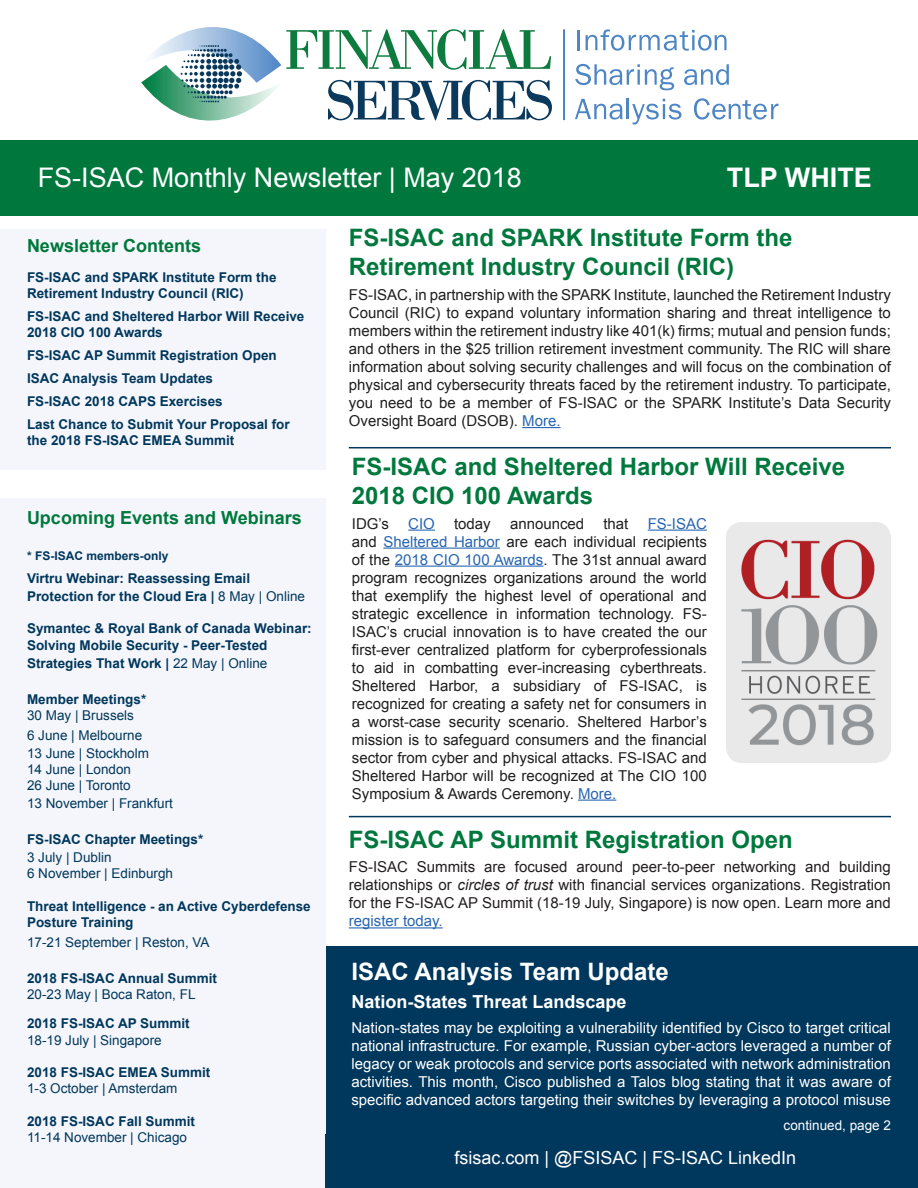
<style>
.page{position:relative;width:918px;height:1188px;background:#fff}
.page>*{position:absolute;margin:0;border:0;box-sizing:border-box;transform-origin:0 0}
.t1{font:27px "Arial";color:#fff}
.t2{font:700 27px "Arial";color:#fff}
.t3{font:700 24px/28.8px "Arial";color:#00783d}
.t4{font:700 24px "Arial";color:#fff}
.t5{font:700 18px "Arial";color:#00783d}
.t6{font:18px "Arial";color:#fff}
.t7{font:700 18px "Arial";color:#fff}
.t8{font:15px/18px "Arial";color:#1e1f1e;text-align:justify}
.t9{font:15px/18px "Arial";color:#fff;text-align:justify}
.t10{font:15px/18px "Arial";color:#231f20;text-align:justify}
.t11{font:15px "Arial";color:#2865b1}
.t12{font:700 13.5px/16.2px "Arial";color:#00375c}
.t13{font:13.5px/16.2px "Arial";color:#00375c}
.t14{font:13.5px "Arial";color:#fff}
.t15{font:700 12px "Arial";color:#00375c}
.s1{font-weight:400}
.s2{color:#2865b1}
.s3{font-style:italic}
</style>
<div class="page">
<svg style="left:141px;top:27px;width:411px;height:94px"></svg>
<hr style="left:563px;top:29px;width:2px;height:91px;background:#4d85c5">
<hr style="left:577px;top:30px;width:3px;height:20px;background:#4d85c5">
<svg style="left:586px;top:29px;width:141px;height:22px"></svg>
<svg style="left:575px;top:64px;width:99px;height:26px"></svg>
<svg style="left:684px;top:64px;width:45px;height:21px"></svg>
<svg style="left:575px;top:99px;width:48px;height:21px"></svg>
<hr style="left:627px;top:99px;width:2px;height:20px;background:#4d85c5">
<svg style="left:632px;top:99px;width:49px;height:26px"></svg>
<svg style="left:694px;top:98px;width:85px;height:22px"></svg>
<div style="left:0;top:140px;width:918px;height:75px;background:#00783d"></div>
<div style="left:325px;top:946px;width:593px;height:196px;background:#00375c"></div>
<div style="left:0;top:499px;width:325px;height:689px;background:#f5f6fb"></div>
<div style="left:0;top:229px;width:325px;height:241px;background:#f5f6fb"></div>
<div style="left:325px;top:1142px;width:593px;height:46px;background:#00375c"></div>
<hr style="left:522px;top:427px;width:39px;height:1px;background:#2865b1">
<hr style="left:349px;top:927px;width:94px;height:1px;background:#2865b1">
<svg style="left:408px;top:530px;width:27px;height:1px"></svg>
<hr style="left:648px;top:530px;width:59px;height:1px;background:#2865b1">
<hr style="left:383px;top:548px;width:117px;height:1px;background:#2865b1">
<hr style="left:395px;top:566px;width:148px;height:1px;background:#2865b1">
<hr style="left:578px;top:800px;width:38px;height:1px;background:#2865b1">
<img style="left:727px;top:522px;width:164px;height:241px">
<hr style="left:349px;top:816px;width:542px;height:1px;background:#00375c">
<hr style="left:349px;top:447px;width:542px;height:1px;background:#00375c">
<h1 class="t1" style="left:38px;top:160px;width:486px">FS-ISAC Monthly Newsletter | May 2018</h1>
<h1 class="t2" style="left:727px;top:160px;width:147px">TLP WHITE</h1>
<p class="t5" style="left:27px;top:234px;width:176px">Newsletter Contents</p>
<p class="t12" style="left:27px;top:270px;width:251px">FS-ISAC and SPARK Institute Form the<br>Retirement Industry Council (RIC)</p>
<p class="t12" style="left:27px;top:309px;width:279px">FS-ISAC and Sheltered Harbor Will Receive<br>2018 CIO 100 Awards</p>
<p class="t12" style="left:27px;top:344px;width:264px;line-height:23px">FS-ISAC AP Summit Registration Open<br>ISAC Analysis Team Updates<br>FS-ISAC 2018 CAPS Exercises<br>Last Chance to Submit Your Proposal for</p>
<p class="t12" style="left:27px;top:433px;width:209px">the 2018 FS-ISAC EMEA Summit</p>
<p class="t5" style="left:27px;top:506px;width:276px">Upcoming Events and Webinars</p>
<p class="t15" style="left:27px;top:548px;width:143px">* FS-ISAC members-only</p>
<p class="t12" style="left:27px;top:570px;width:280px;line-height:18px">Virtru Webinar: Reassessing Email<br>Protection for the Cloud Era | <span class="s1">8 May | Online</span></p>
<p class="t12" style="left:27px;top:621px;width:286px">Symantec &amp; Royal Bank of Canada Webinar:<br>Solving Mobile Security - Peer-Tested</p>
<p class="t12" style="left:27px;top:655px;width:242px">Strategies That Work | <span class="s1">22 May | Online</span></p>
<p class="t12" style="left:27px;top:691px;width:121px">Member Meetings*</p>
<p class="t13" style="left:27px;top:705px;width:117px;line-height:19.8px">30 May | Brussels<br>6 June | Melbourne</p>
<p class="t13" style="left:27px;top:745px;width:124px">13 June | Stockholm<br>14 June | London<br>26 June | Toronto</p>
<p class="t13" style="left:27px;top:795px;width:148px">13 November | Frankfurt</p>
<p class="t12" style="left:27px;top:832px;width:178px">FS-ISAC Chapter Meetings*</p>
<p class="t13" style="left:27px;top:849px;width:148px">3 July | Dublin<br>6 November | Edinburgh</p>
<p class="t12" style="left:27px;top:898px;width:285px">Threat Intelligence - an Active Cyberdefense<br>Posture Training</p>
<p class="t13" style="left:27px;top:934px;width:184px">17-21 September | Reston, VA</p>
<p class="t12" style="left:27px;top:970px;width:192px">2018 FS-ISAC Annual Summit</p>
<p class="t13" style="left:27px;top:986px;width:170px">20-23 May | Boca Raton, FL</p>
<p class="t12" style="left:27px;top:1016px;width:164px">2018 FS-ISAC AP Summit</p>
<p class="t13" style="left:27px;top:1032px;width:136px">18-19 July | Singapore</p>
<p class="t12" style="left:27px;top:1065px;width:185px">2018 FS-ISAC EMEA Summit</p>
<p class="t13" style="left:27px;top:1081px;width:152px">1-3 October | Amsterdam</p>
<p class="t12" style="left:27px;top:1113px;width:170px">2018 FS-ISAC Fall Summit</p>
<p class="t13" style="left:27px;top:1129px;width:162px">11-14 November | Chicago</p>
<h2 class="t3" style="left:349px;top:224px;width:445px">FS-ISAC and SPARK Institute Form the<br>Retirement Industry Council (RIC)</h2>
<p class="t8" style="left:349px;top:286px;width:544px">FS-ISAC, in partnership with the SPARK Institute, launched the Retirement Industry Council (RIC) to expand voluntary information sharing and threat intelligence to members within the retirement industry like 401(k) firms; mutual and pension funds; and others in the $25 trillion retirement investment community. The RIC will share information about solving security challenges and will focus on the combination of physical and cybersecurity threats faced by the retirement industry. To participate, you need to be a member of FS-ISAC or the SPARK Institute’s Data Security Oversight Board (DSOB). <span class="s2">More.</span></p>
<h2 class="t3" style="left:352px;top:453px;width:495px">FS-ISAC and Sheltered Harbor Will Receive<br>2018 CIO 100 Awards</h2>
<p class="t8" style="left:352px;top:514px;width:39px">IDG’s</p>
<p class="t11" style="left:408px;top:513px;width:28px">CIO</p>
<p class="t8" style="left:454px;top:514px;width:38px">today</p>
<p class="t8" style="left:510px;top:514px;width:76px">announced</p>
<p class="t8" style="left:603px;top:514px;width:27px">that</p>
<p class="t8" style="left:352px;top:514px;width:357px;text-indent:296px"><span class="s2">FS-ISAC </span>and <span class="s2">Sheltered Harbor</span> are each individual recipients of the <span class="s2">2018 CIO 100 Awards</span>. The 31st annual award program recognizes organizations around the world that exemplify the highest level of operational and strategic excellence in information technology. FS-ISAC’s crucial innovation is to have created the our first-ever centralized platform for cyberprofessionals to aid in combatting ever-increasing cyberthreats.<br>Sheltered Harbor, a subsidiary of FS-ISAC, is recognized for creating a safety net for consumers in a worst-case security scenario. Sheltered Harbor’s mission is to safeguard consumers and the financial sector from cyber and physical attacks. FS-ISAC and Sheltered Harbor will be recognized at The CIO 100<br>Symposium &amp; Awards Ceremony. <span class="s2">More.</span></p>
<h2 class="t3" style="left:349px;top:826px;width:446px">FS-ISAC AP Summit Registration Open</h2>
<p class="t10" style="left:349px;top:858px;width:544px">FS-ISAC Summits are focused around peer-to-peer networking and building relationships or <span class="s3">circles of trust</span> with financial services organizations. Registration for the FS-ISAC AP Summit (18-19 July, Singapore) is now open. Learn more and</p>
<p class="t11" style="left:349px;top:911px;width:95px">register today.</p>
<h2 class="t4" style="left:351px;top:956px;width:319px">ISAC Analysis Team Update</h2>
<p class="t7" style="left:351px;top:990px;width:277px">Nation-States Threat Landscape</p>
<p class="t9" style="left:351px;top:1019px;width:541px">Nation-states may be exploiting a vulnerability identified by Cisco to target critical national infrastructure. For example, Russian cyber-actors leveraged a number of legacy or weak protocols and service ports associated with network administration activities. This month, Cisco published a Talos blog stating that it was aware of specific advanced actors targeting their switches by leveraging a protocol misuse</p>
<p class="t14" style="left:784px;top:1117px;width:109px">continued, page 2</p>
<p class="t6" style="left:454px;top:1146px;width:343px">fsisac.com | @FSISAC | FS-ISAC LinkedIn</p>
</div>
